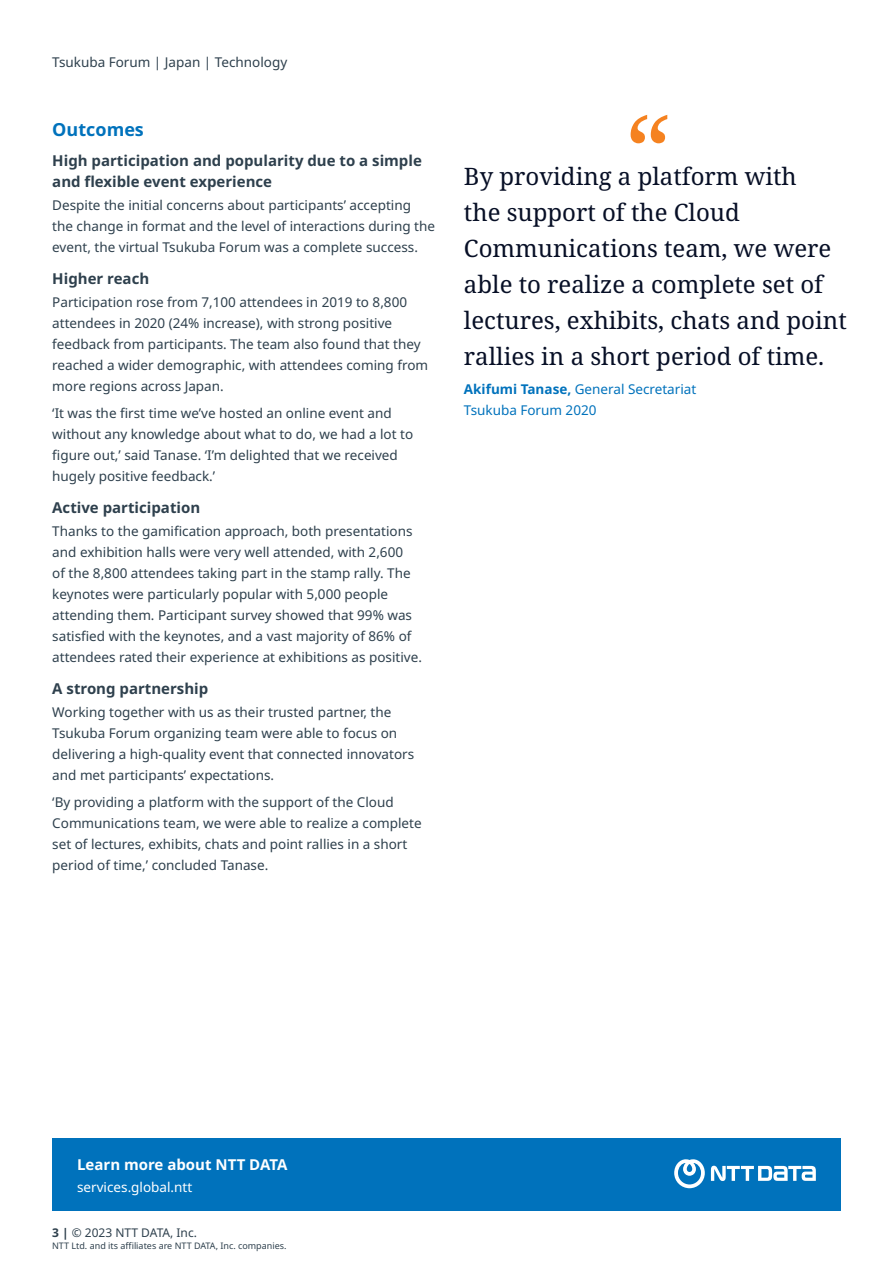
<style>
.page{position:relative;width:893px;height:1263px;background:#fff}
.page>*{position:absolute;margin:0;border:0;box-sizing:border-box;transform-origin:0 0}
.t1{font:24px/36px "Noto Serif";color:#070f26}
.t2{font:700 18px "Noto Sans";color:#0072bc}
.t3{font:700 15px/21px "Noto Sans";color:#2e404d}
.t4{font:700 15px "Noto Sans";color:#fff}
.t5{font:13.5px/21px "Noto Sans";color:#2e404d}
.t6{font:13.5px/21px "Noto Sans";color:#0072bc}
.t7{font:13.5px "Noto Sans";color:#fff}
.t8{font:12px "Noto Sans";color:#2e404d}
.t9{font:9px "Noto Sans";color:#2e404d}
.s1{font-weight:700}
</style>
<div class="page">
<div style="left:52px;top:1138px;width:789px;height:73px;background:#0072bc"></div>
<svg style="left:674px;top:1159px;width:31px;height:29px"></svg>
<svg style="left:711px;top:1166px;width:105px;height:15px"></svg>
<svg style="left:631px;top:115px;width:36px;height:28px"></svg>
<p class="t5" style="left:52px;top:52px;width:236px">Tsukuba Forum | Japan | Technology</p>
<h2 class="t2" style="left:52px;top:120px;width:93px">Outcomes</h2>
<p class="t3" style="left:52px;top:150px;width:371px">High participation and popularity due to a simple and flexible event experience</p>
<p class="t5" style="left:52px;top:195px;width:384px">Despite the initial concerns about participants’ accepting the change in format and the level of interactions during the event, the virtual Tsukuba Forum was a complete success.</p>
<p class="t3" style="left:52px;top:268px;width:98px">Higher reach</p>
<p class="t5" style="left:52px;top:292px;width:377px">Participation rose from 7,100 attendees in 2019 to 8,800 attendees in 2020 (24% increase), with strong positive feedback from participants. The team also found that they reached a wider demographic, with attendees coming from more regions across Japan.</p>
<p class="t5" style="left:52px;top:403px;width:362px">‘It was the first time we’ve hosted an online event and without any knowledge about what to do, we had a lot to figure out,’ said Tanase. ‘I’m delighted that we received hugely positive feedback.’</p>
<p class="t3" style="left:52px;top:497px;width:149px">Active participation</p>
<p class="t5" style="left:52px;top:521px;width:371px">Thanks to the gamification approach, both presentations and exhibition halls were very well attended, with 2,600<br>of the 8,800 attendees taking part in the stamp rally. The keynotes were particularly popular with 5,000 people attending them. Participant survey showed that 99% was satisfied with the keynotes, and a vast majority of 86% of attendees rated their experience at exhibitions as positive.</p>
<p class="t3" style="left:52px;top:678px;width:158px">A strong partnership</p>
<p class="t5" style="left:52px;top:702px;width:363px">Working together with us as their trusted partner, the Tsukuba Forum organizing team were able to focus on delivering a high-quality event that connected innovators and met participants’ expectations.</p>
<p class="t5" style="left:52px;top:792px;width:371px">‘By providing a platform with the support of the Cloud Communications team, we were able to realize a complete set of lectures, exhibits, chats and point rallies in a short period of time,’ concluded Tanase.</p>
<h1 class="t1" style="left:464px;top:159px;width:384px">By providing a platform with<br>the support of the Cloud<br>Communications team, we were able to realize a complete set of lectures, exhibits, chats and point rallies in a short period of time.</h1>
<p class="t6" style="left:464px;top:379px;width:234px"><span class="s1">Akifumi Tanase,</span> General Secretariat<br>Tsukuba Forum 2020</p>
<p class="t4" style="left:77px;top:1156px;width:212px">Learn more about NTT DATA</p>
<p class="t7" style="left:77px;top:1177px;width:117px">services.global.ntt</p>
<p class="t8" style="left:52px;top:1224px;width:146px"><span class="s1">3 |</span> © 2023 NTT DATA, Inc.</p>
<p class="t9" style="left:52px;top:1239px;width:236px">NTT Ltd. and its affiliates are NTT DATA, Inc. companies.</p>
</div>
